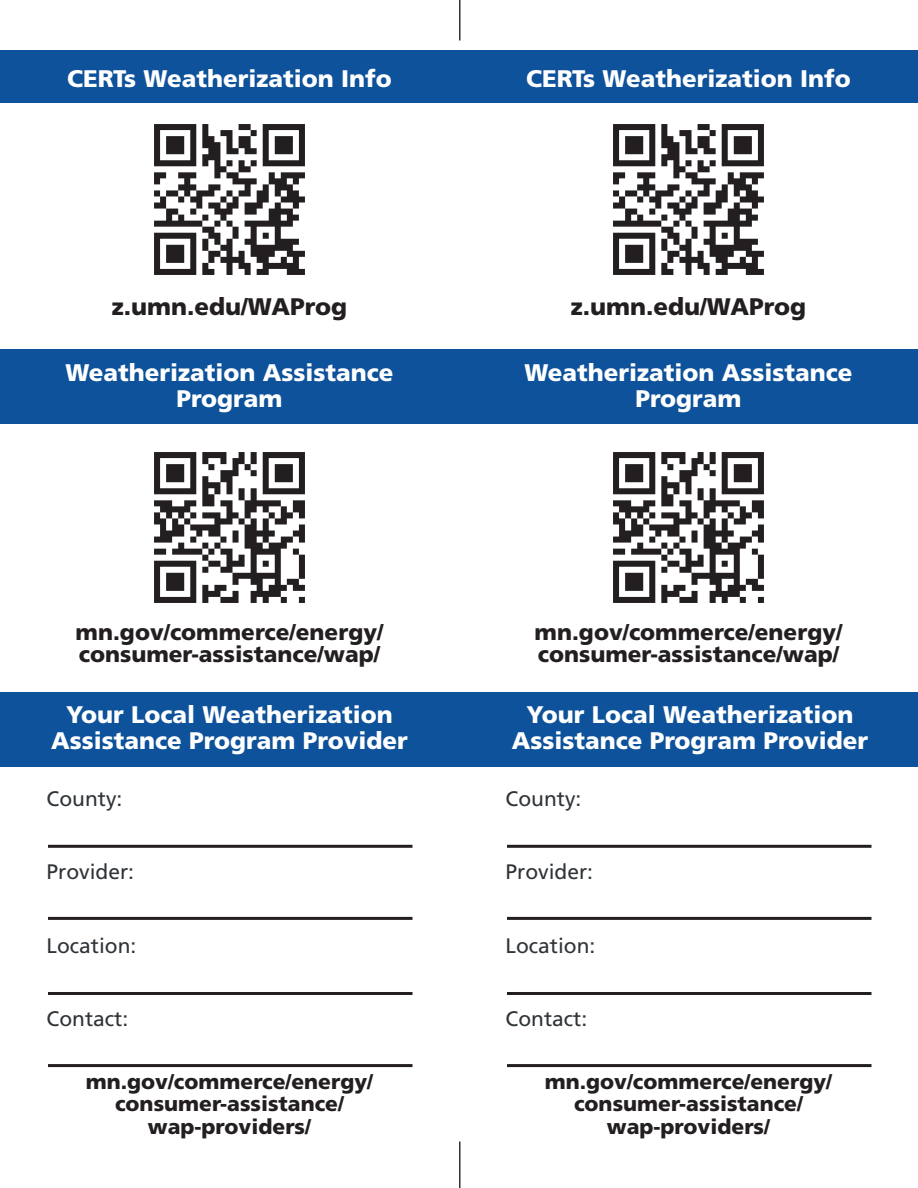
<style>
.page{position:relative;width:918px;height:1188px;background:#fff}
.page>*{position:absolute;margin:0;border:0;box-sizing:border-box;transform-origin:0 0}
.t1{font:900 24px/25.5px "Frutiger LT Std";color:#fff;text-align:center}
.t2{font:900 24px "Frutiger LT Std";color:#231f20}
.t3{font:900 22.5px/22.5px "Frutiger LT Std";color:#231f20}
.t4{font:900 21px "Frutiger LT Std";color:#231f20}
.t5{font:21px "Frutiger LT Std";color:#2f3438}
</style>
<div class="page">
<div style="left:0;top:50px;width:918px;height:53px;background:#0d529a"></div>
<img style="left:154px;top:124px;width:151px;height:151px">
<img style="left:154px;top:452px;width:151px;height:151px">
<div style="left:0;top:349px;width:918px;height:74px;background:#0d529a"></div>
<div style="left:0;top:692px;width:918px;height:75px;background:#0d529a"></div>
<hr style="left:48px;top:845px;width:364px;height:3px;background:#231f20">
<hr style="left:48px;top:917px;width:364px;height:3px;background:#231f20">
<hr style="left:48px;top:992px;width:364px;height:3px;background:#231f20">
<hr style="left:48px;top:1064px;width:364px;height:3px;background:#231f20">
<hr style="left:459px;top:1142px;width:1px;height:46px;background:#2f3438">
<hr style="left:459px;top:0;width:1px;height:40px;background:#2f3438">
<img style="left:613px;top:124px;width:151px;height:151px">
<img style="left:613px;top:452px;width:151px;height:151px">
<hr style="left:507px;top:845px;width:365px;height:3px;background:#231f20">
<hr style="left:507px;top:917px;width:365px;height:3px;background:#231f20">
<hr style="left:507px;top:992px;width:365px;height:3px;background:#231f20">
<hr style="left:507px;top:1064px;width:365px;height:3px;background:#231f20">
<p class="t1" style="left:67px;top:65px;width:326px">CERTs Weatherization Info</p>
<p class="t1" style="left:526px;top:65px;width:326px">CERTs Weatherization Info</p>
<p class="t2" style="left:112px;top:292px;width:237px">z.umn.edu/WAProg</p>
<p class="t2" style="left:571px;top:292px;width:237px">z.umn.edu/WAProg</p>
<p class="t1" style="left:65px;top:360px;width:330px">Weatherization Assistance<br>Program</p>
<p class="t1" style="left:524px;top:360px;width:330px">Weatherization Assistance<br>Program</p>
<p class="t3" style="left:76px;top:621px;width:309px">mn.gov/commerce/energy/ consumer-assistance/wap/</p>
<p class="t3" style="left:535px;top:621px;width:309px">mn.gov/commerce/energy/ consumer-assistance/wap/</p>
<p class="t1" style="left:51px;top:702px;width:358px">Your Local Weatherization<br>Assistance Program Provider</p>
<p class="t1" style="left:512px;top:702px;width:358px">Your Local Weatherization<br>Assistance Program Provider</p>
<p class="t5" style="left:47px;top:786px;width:77px">County:</p>
<p class="t5" style="left:506px;top:786px;width:77px">County:</p>
<p class="t5" style="left:47px;top:860px;width:89px">Provider:</p>
<p class="t5" style="left:506px;top:860px;width:89px">Provider:</p>
<p class="t5" style="left:47px;top:933px;width:91px">Location:</p>
<p class="t5" style="left:506px;top:933px;width:91px">Location:</p>
<p class="t5" style="left:47px;top:1007px;width:83px">Contact:</p>
<p class="t5" style="left:506px;top:1007px;width:83px">Contact:</p>
<p class="t4" style="left:86px;top:1069px;width:289px">mn.gov/commerce/energy/</p>
<p class="t4" style="left:115px;top:1091px;width:230px">consumer-assistance/</p>
<p class="t4" style="left:148px;top:1114px;width:165px">wap-providers/</p>
<p class="t4" style="left:545px;top:1069px;width:289px">mn.gov/commerce/energy/</p>
<p class="t4" style="left:574px;top:1091px;width:230px">consumer-assistance/</p>
<p class="t4" style="left:607px;top:1114px;width:165px">wap-providers/</p>
</div>
